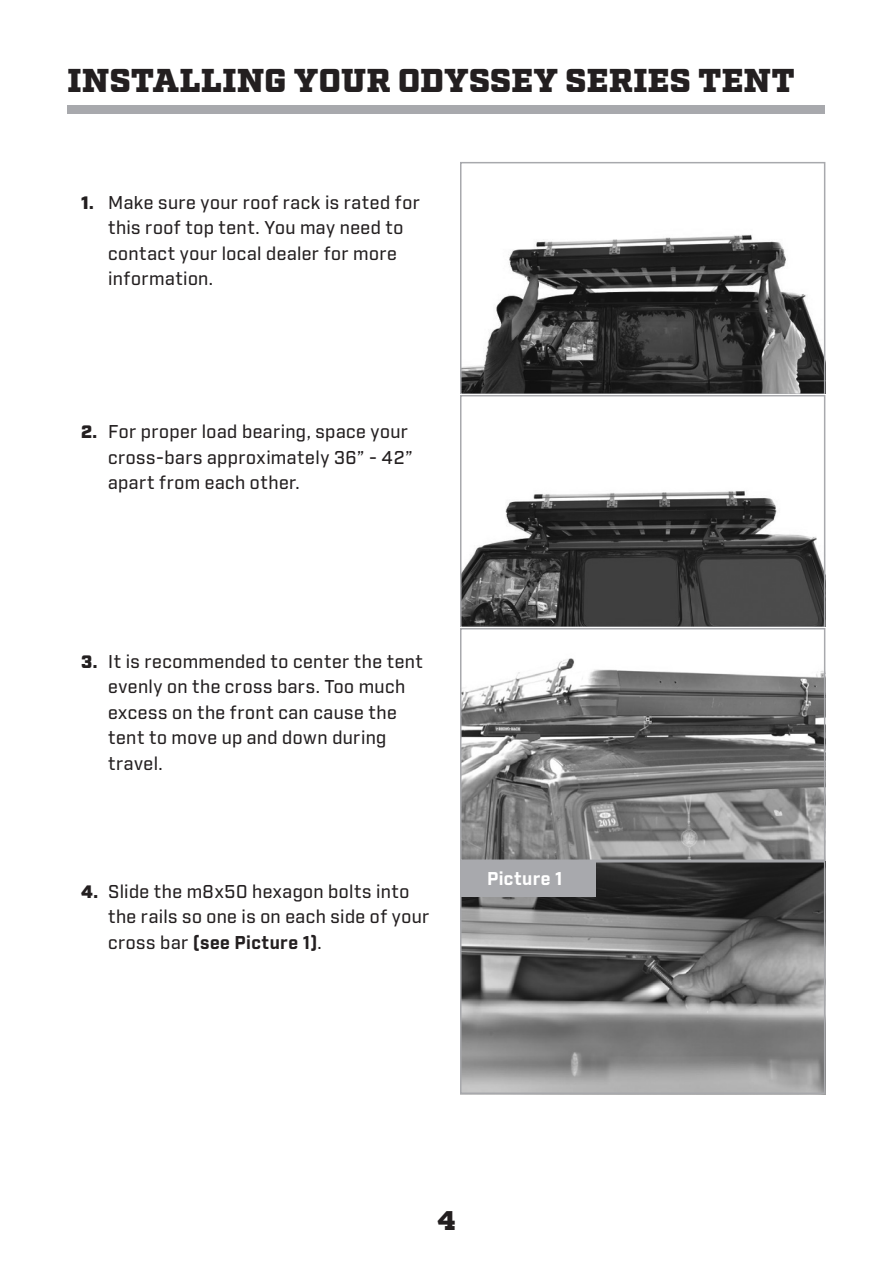
<style>
.page{position:relative;width:893px;height:1264px;background:#fff}
.page>*{position:absolute;margin:0;border:0;box-sizing:border-box;transform-origin:0 0}
.t1{font:900 33px "Factoria";letter-spacing:.015em;color:#231f20}
.t2{font:900 27px "Factoria";color:#231f20}
.t3{font:500 18px/25.5px "Industry";letter-spacing:.025em;color:#231f20}
.t4{font:700 18px "Industry";letter-spacing:.025em;color:#fff}
.s1{font-weight:900}
.s2{font-weight:700}
</style>
<div class="page">
<div style="left:68px;top:106px;width:757px;height:8px;background:#a8a9ad"></div>
<img style="left:463px;top:234px;width:359px;height:857px">
<div style="left:460px;top:162px;width:365px;height:233px;border:2px solid #a8a9ad"></div>
<div style="left:460px;top:395px;width:365px;height:233px;border:2px solid #a8a9ad"></div>
<div style="left:460px;top:628px;width:365px;height:233px;border:2px solid #a8a9ad"></div>
<div style="left:460px;top:861px;width:365px;height:233px;border:2px solid #a8a9ad"></div>
<div style="left:460px;top:861px;width:135px;height:35px;background:#a8a9ad"></div>
<p class="t1" style="left:68px;top:60px;width:728px">INSTALLING YOUR ODYSSEY SERIES TENT</p>
<p class="t3" style="left:108px;top:190px;width:313px;text-indent:-27px"><span class="s1">1.</span> Make sure your roof rack is rated for this roof top tent. You may need to contact your local dealer for more information.</p>
<p class="t3" style="left:108px;top:420px;width:306px;text-indent:-27px"><span class="s1">2.</span> For proper load bearing, space your cross-bars approximately 36” - 42” apart from each other.</p>
<p class="t3" style="left:108px;top:649px;width:316px;text-indent:-27px"><span class="s1">3.</span> It is recommended to center the tent evenly on the cross bars. Too much excess on the front can cause the tent to move up and down during travel.</p>
<p class="t3" style="left:108px;top:879px;width:322px;text-indent:-27px"><span class="s1">4.</span> Slide the m8x50 hexagon bolts into the rails so one is on each side of your cross bar <span class="s2">(see Picture 1)</span>.</p>
<p class="t4" style="left:487px;top:868px;width:77px">Picture 1</p>
<h2 class="t2" style="left:437px;top:1204px;width:19px">4</h2>
</div>
